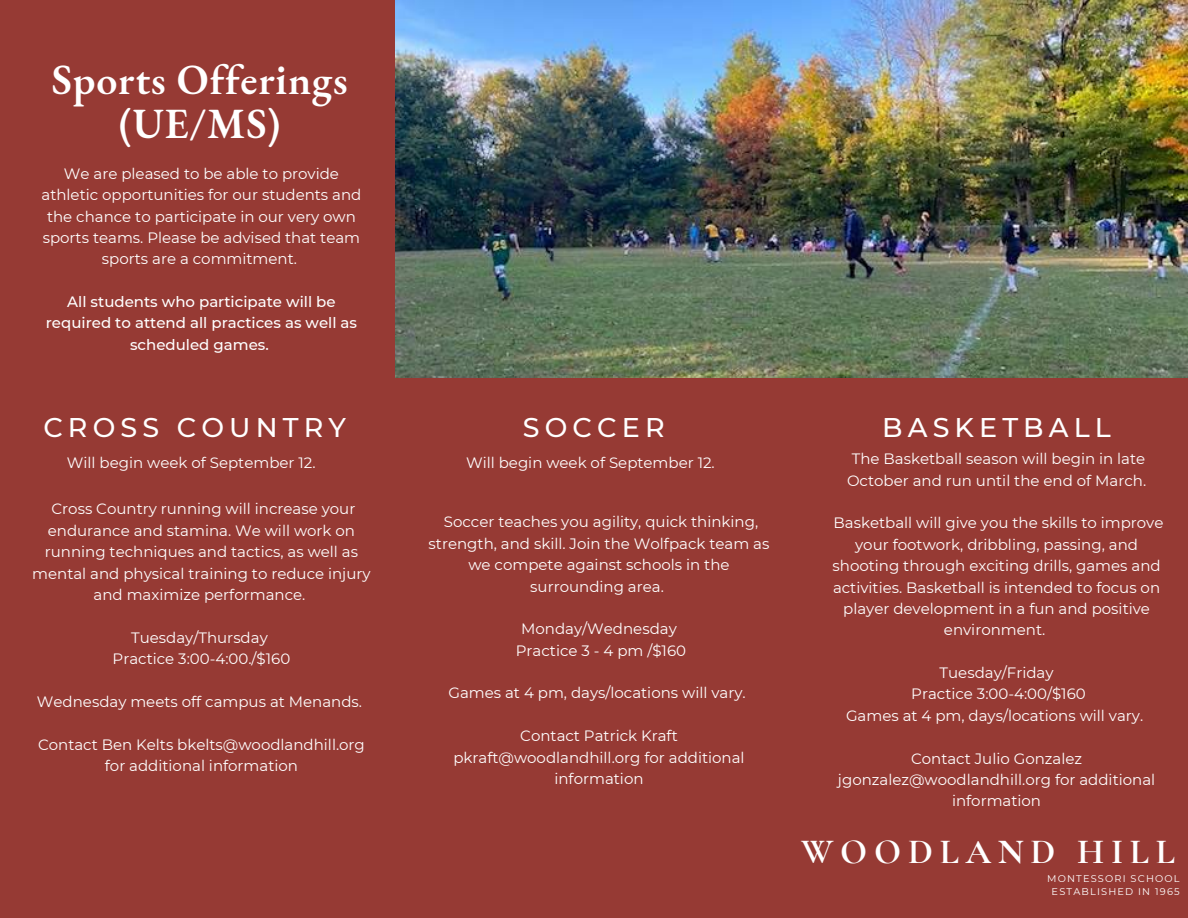
<style>
.page{position:relative;width:1188px;height:918px;background:#963a34}
.page>*{position:absolute;margin:0;border:0;box-sizing:border-box;transform-origin:0 0}
.t1{font:600 42px/43.8px "EB Garamond";letter-spacing:.02em;color:#fff;text-align:center}
.t2{font:700 35.4px "Cormorant Garamond";letter-spacing:.19em;color:#fff}
.t3{font:500 27px "Montserrat";letter-spacing:.19em;color:#fff}
.t4{font:15px/21.3px "Montserrat";color:#fff;text-align:center}
.t5{font:500 15px/21.3px "Montserrat";color:#fff;text-align:center}
.t6{font:9.75px/13px "Montserrat";letter-spacing:.12em;color:#fff;text-align:center}
</style>
<div class="page">
<img style="left:396px;top:0;width:792px;height:378px">
<h1 class="t1" style="left:52px;top:57px;width:297px">Sports Offerings (UE/MS)</h1>
<p class="t4" style="left:42px;top:163px;width:321px">We are pleased to be able to provide athletic opportunities for our students and the chance to participate in our very own sports teams. Please be advised that team sports are a commitment.</p>
<p class="t5" style="left:46px;top:291px;width:313px">All students who participate will be required to attend all practices as well as scheduled games.</p>
<h3 class="t3" style="left:43px;top:410px;width:304px">CROSS COUNTRY</h3>
<h3 class="t3" style="left:523px;top:410px;width:143px">SOCCER</h3>
<p class="t4" style="left:67px;top:451px;width:250px">Will begin week of September 12.</p>
<p class="t4" style="left:466px;top:451px;width:250px">Will begin week of September 12.</p>
<p class="t4" style="left:32px;top:498px;width:340px">Cross Country running will increase your endurance and stamina. We will work on running techniques and tactics, as well as mental and physical training to reduce injury and maximize performance.</p>
<p class="t4" style="left:113px;top:627px;width:179px">Tuesday/Thursday<br>Practice 3:00-4:00./$160</p>
<p class="t4" style="left:37px;top:691px;width:327px">Wednesday meets off campus at Menands.</p>
<p class="t4" style="left:38px;top:733px;width:328px">Contact Ben Kelts bkelts@woodlandhill.org for additional information</p>
<p class="t4" style="left:429px;top:511px;width:342px">Soccer teaches you agility, quick thinking, strength, and skill. Join the Wolfpack team as we compete against schools in the surrounding area.</p>
<p class="t4" style="left:516px;top:618px;width:172px">Monday/Wednesday<br>Practice 3 - 4 pm /$160</p>
<p class="t4" style="left:448px;top:682px;width:299px">Games at 4 pm, days/locations will vary.</p>
<p class="t4" style="left:453px;top:725px;width:293px">Contact Patrick Kraft pkraft@woodlandhill.org for additional information</p>
<h3 class="t3" style="left:882px;top:410px;width:230px">BASKETBALL</h3>
<p class="t4" style="left:847px;top:448px;width:301px">The Basketball season will begin in late<br>October and run until the end of March.</p>
<p class="t4" style="left:833px;top:512px;width:332px">Basketball will give you the skills to improve your footwork, dribbling, passing, and shooting through exciting drills, games and activities. Basketball is intended to focus on player development in a fun and positive environment.</p>
<p class="t4" style="left:846px;top:662px;width:299px">Tuesday/Friday<br>Practice 3:00-4:00/$160<br>Games at 4 pm, days/locations will vary.</p>
<p class="t4" style="left:838px;top:748px;width:319px">Contact Julio Gonzalez jgonzalez@woodlandhill.org for additional information</p>
<h2 class="t2" style="left:801px;top:831px;width:375px">WOODLAND HILL</h2>
<p class="t6" style="left:1047px;top:872px;width:134px">MONTESSORI SCHOOL<br>ESTABLISHED IN 1965</p>
</div>
